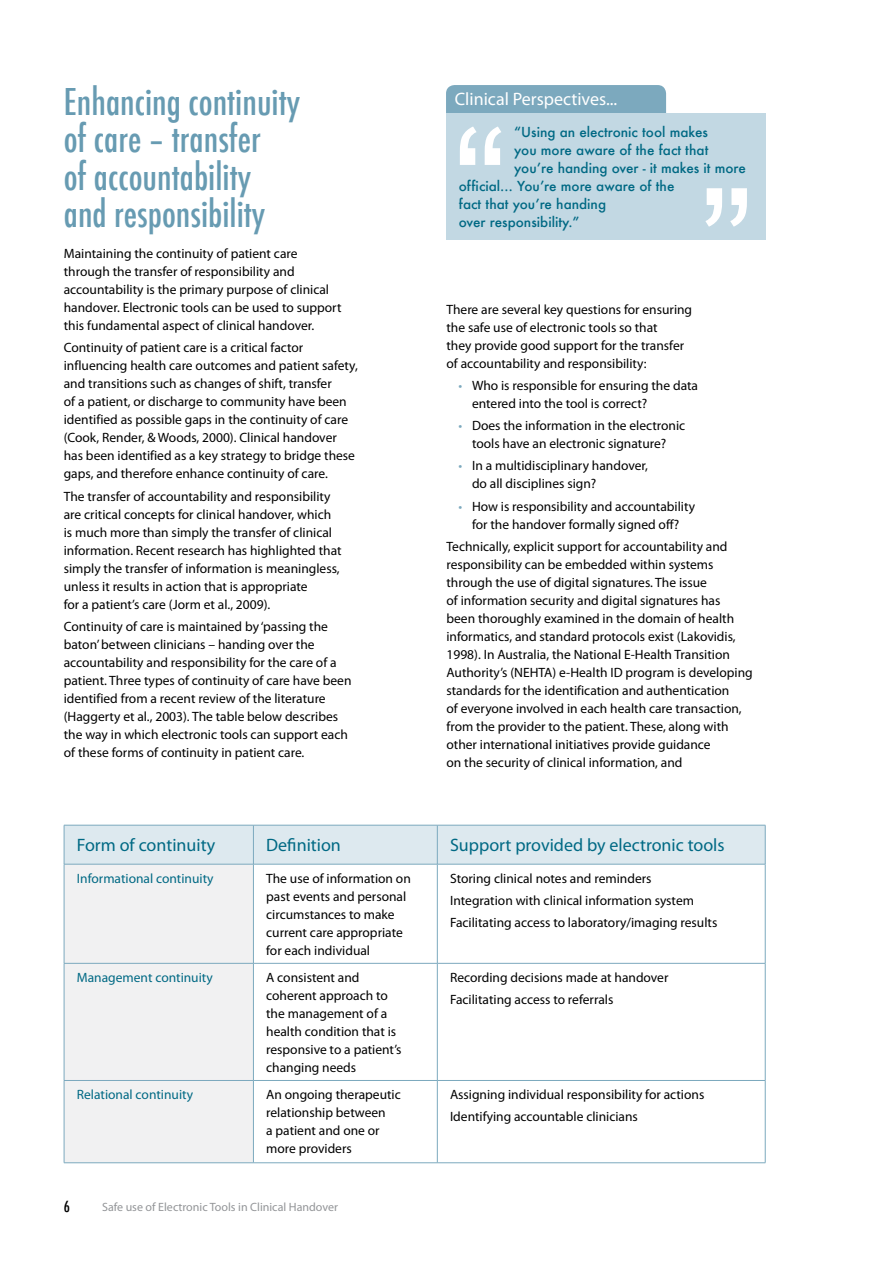
<style>
.page{position:relative;width:893px;height:1263px;background:#fff}
.page>*{position:absolute;margin:0;border:0;box-sizing:border-box;transform-origin:0 0}
.t1{font:500 condensed 36px/37.5px "Futura";color:#679bb2}
.t2{font:18px "Myriad Pro";color:#006984}
.t3{font:18px "Myriad Pro";color:#fff}
.t4{font:500 condensed 15px "Futura";color:#000}
.t5{font:13.5px/18px "Myriad Pro";color:#000}
.t6{font:500 13.5px "Futura";color:#006984}
.t7{font:13.5px "Myriad Pro";color:#006984}
.t8{font:12px "Myriad Pro";color:#939598}
.s1{color:#7ca9be}
</style>
<div class="page">
<div style="left:65px;top:826px;width:700px;height:38px;background:#dde9ef"></div>
<div style="left:65px;top:865px;width:188px;height:297px;background:#f1f1f2"></div>
<svg style="left:254px;top:865px;width:511px;height:297px"></svg>
<hr style="left:64px;top:864px;width:1px;height:99px;background:#7ca9be">
<hr style="left:253px;top:864px;width:1px;height:99px;background:#7ca9be">
<hr style="left:437px;top:864px;width:1px;height:99px;background:#7ca9be">
<hr style="left:765px;top:864px;width:1px;height:99px;background:#7ca9be">
<hr style="left:64px;top:963px;width:189px;height:1px;background:#7ca9be">
<hr style="left:64px;top:963px;width:1px;height:117px;background:#7ca9be">
<hr style="left:253px;top:963px;width:184px;height:1px;background:#7ca9be">
<hr style="left:253px;top:963px;width:1px;height:117px;background:#7ca9be">
<hr style="left:437px;top:963px;width:328px;height:1px;background:#7ca9be">
<hr style="left:437px;top:963px;width:1px;height:117px;background:#7ca9be">
<hr style="left:765px;top:963px;width:1px;height:117px;background:#7ca9be">
<hr style="left:64px;top:1080px;width:189px;height:1px;background:#7ca9be">
<hr style="left:64px;top:1081px;width:1px;height:81px;background:#7ca9be">
<hr style="left:253px;top:1080px;width:184px;height:1px;background:#7ca9be">
<hr style="left:253px;top:1081px;width:1px;height:81px;background:#7ca9be">
<hr style="left:437px;top:1080px;width:328px;height:1px;background:#7ca9be">
<hr style="left:437px;top:1081px;width:1px;height:81px;background:#7ca9be">
<hr style="left:765px;top:1081px;width:1px;height:81px;background:#7ca9be">
<hr style="left:64px;top:1162px;width:189px;height:1px;background:#7ca9be">
<hr style="left:253px;top:1162px;width:184px;height:1px;background:#7ca9be">
<hr style="left:437px;top:1162px;width:328px;height:1px;background:#7ca9be">
<hr style="left:64px;top:825px;width:189px;height:1px;background:#7ca9be">
<hr style="left:64px;top:825px;width:1px;height:39px;background:#7ca9be">
<hr style="left:253px;top:825px;width:184px;height:1px;background:#7ca9be">
<hr style="left:253px;top:825px;width:1px;height:39px;background:#7ca9be">
<hr style="left:437px;top:825px;width:328px;height:1px;background:#7ca9be">
<hr style="left:437px;top:825px;width:1px;height:39px;background:#7ca9be">
<hr style="left:765px;top:825px;width:1px;height:39px;background:#7ca9be">
<hr style="left:64px;top:864px;width:189px;height:1px;background:#7ca9be">
<hr style="left:253px;top:864px;width:184px;height:1px;background:#7ca9be">
<hr style="left:437px;top:864px;width:328px;height:1px;background:#7ca9be">
<div style="left:446px;top:85px;width:220px;height:37px;background:#7ca9be;border-radius:9px"></div>
<div style="left:446px;top:113px;width:319px;height:127px;background:#c2d8e3"></div>
<svg style="left:460px;top:126px;width:41px;height:39px"></svg>
<svg style="left:705px;top:188px;width:42px;height:39px"></svg>
<h1 class="t1" style="left:64px;top:83px;width:238px">Enhancing continuity of care – transfer<br>of accountability and responsibility</h1>
<p class="t5" style="left:64px;top:244px;width:279px">Maintaining the continuity of patient care through the transfer of responsibility and accountability is the primary purpose of clinical handover. Electronic tools can be used to support this fundamental aspect of clinical handover.</p>
<p class="t5" style="left:64px;top:339px;width:296px">Continuity of patient care is a critical factor influencing health care outcomes and patient safety, and transitions such as changes of shift, transfer<br>of a patient, or discharge to community have been identified as possible gaps in the continuity of care (Cook, Render, &amp; Woods, 2000). Clinical handover has been identified as a key strategy to bridge these gaps, and therefore enhance continuity of care.</p>
<p class="t5" style="left:64px;top:487px;width:279px">The transfer of accountability and responsibility are critical concepts for clinical handover, which is much more than simply the transfer of clinical information. Recent research has highlighted that simply the transfer of information is meaningless, unless it results in action that is appropriate<br>for a patient’s care (Jorm et al., 2009).</p>
<p class="t5" style="left:64px;top:617px;width:289px">Continuity of care is maintained by ‘passing the baton’ between clinicians – handing over the accountability and responsibility for the care of a patient. Three types of continuity of care have been identified from a recent review of the literature (Haggerty et al., 2003). The table below describes the way in which electronic tools can support each of these forms of continuity in patient care.</p>
<h2 class="t3" style="left:455px;top:88px;width:164px">Clinical Perspectives...</h2>
<p class="t6" style="left:514px;top:123px;width:195px">“Using an electronic tool makes</p>
<p class="t6" style="left:514px;top:141px;width:196px">you more aware of the fact that</p>
<p class="t6" style="left:514px;top:159px;width:233px">you’re handing over - it makes it more</p>
<p class="t6" style="left:459px;top:177px;width:217px">official… You’re more aware of the</p>
<p class="t6" style="left:459px;top:195px;width:149px">fact that you’re handing</p>
<p class="t6" style="left:459px;top:213px;width:122px">over responsibility.”</p>
<p class="t5" style="left:446px;top:300px;width:247px">There are several key questions for ensuring the safe use of electronic tools so that<br>they provide good support for the transfer of accountability and responsibility:</p>
<p class="t5" style="left:472px;top:376px;width:228px;text-indent:-14px"><span class="s1">•</span> Who is responsible for ensuring the data entered into the tool is correct?</p>
<p class="t5" style="left:458px;top:416px;width:228px;text-align:center"><span class="s1">•</span> Does the information in the electronic tools have an electronic signature?</p>
<p class="t5" style="left:472px;top:457px;width:177px;text-indent:-14px"><span class="s1">•</span> In a multidisciplinary handover, do all disciplines sign?</p>
<p class="t5" style="left:458px;top:497px;width:238px;text-align:center"><span class="s1">•</span> How is responsibility and accountability for the handover formally signed off?</p>
<p class="t5" style="left:446px;top:537px;width:308px">Technically, explicit support for accountability and responsibility can be embedded within systems through the use of digital signatures. The issue<br>of information security and digital signatures has<br>been thoroughly examined in the domain of health informatics, and standard protocols exist (Lakovidis, 1998). In Australia, the National E-Health Transition Authority’s (NEHTA) e-Health ID program is developing standards for the identification and authentication<br>of everyone involved in each health care transaction, from the provider to the patient. These, along with other international initiatives provide guidance<br>on the security of clinical information, and</p>
<h2 class="t2" style="left:77px;top:834px;width:140px">Form of continuity</h2>
<h2 class="t2" style="left:266px;top:834px;width:76px">Definition</h2>
<h2 class="t2" style="left:450px;top:834px;width:276px">Support provided by electronic tools</h2>
<p class="t7" style="left:77px;top:870px;width:138px">Informational continuity</p>
<p class="t5" style="left:266px;top:869px;width:146px">The use of information on past events and personal circumstances to make current care appropriate for each individual</p>
<p class="t5" style="left:450px;top:867px;width:269px;line-height:22.2px">Storing clinical notes and reminders<br>Integration with clinical information system<br>Facilitating access to laboratory/imaging results</p>
<p class="t7" style="left:77px;top:969px;width:138px">Management continuity</p>
<p class="t5" style="left:266px;top:968px;width:137px">A consistent and coherent approach to the management of a health condition that is responsive to a patient’s changing needs</p>
<p class="t5" style="left:450px;top:966px;width:220px;line-height:22.2px">Recording decisions made at handover<br>Facilitating access to referrals</p>
<p class="t7" style="left:77px;top:1086px;width:118px">Relational continuity</p>
<p class="t5" style="left:266px;top:1085px;width:136px">An ongoing therapeutic relationship between<br>a patient and one or more providers</p>
<p class="t5" style="left:450px;top:1083px;width:256px;line-height:22.2px">Assigning individual responsibility for actions<br>Identifying accountable clinicians</p>
<p class="t4" style="left:64px;top:1196px;width:8px">6</p>
<p class="t8" style="left:102px;top:1200px;width:237px">Safe use of Electronic Tools in Clinical Handover</p>
</div>
